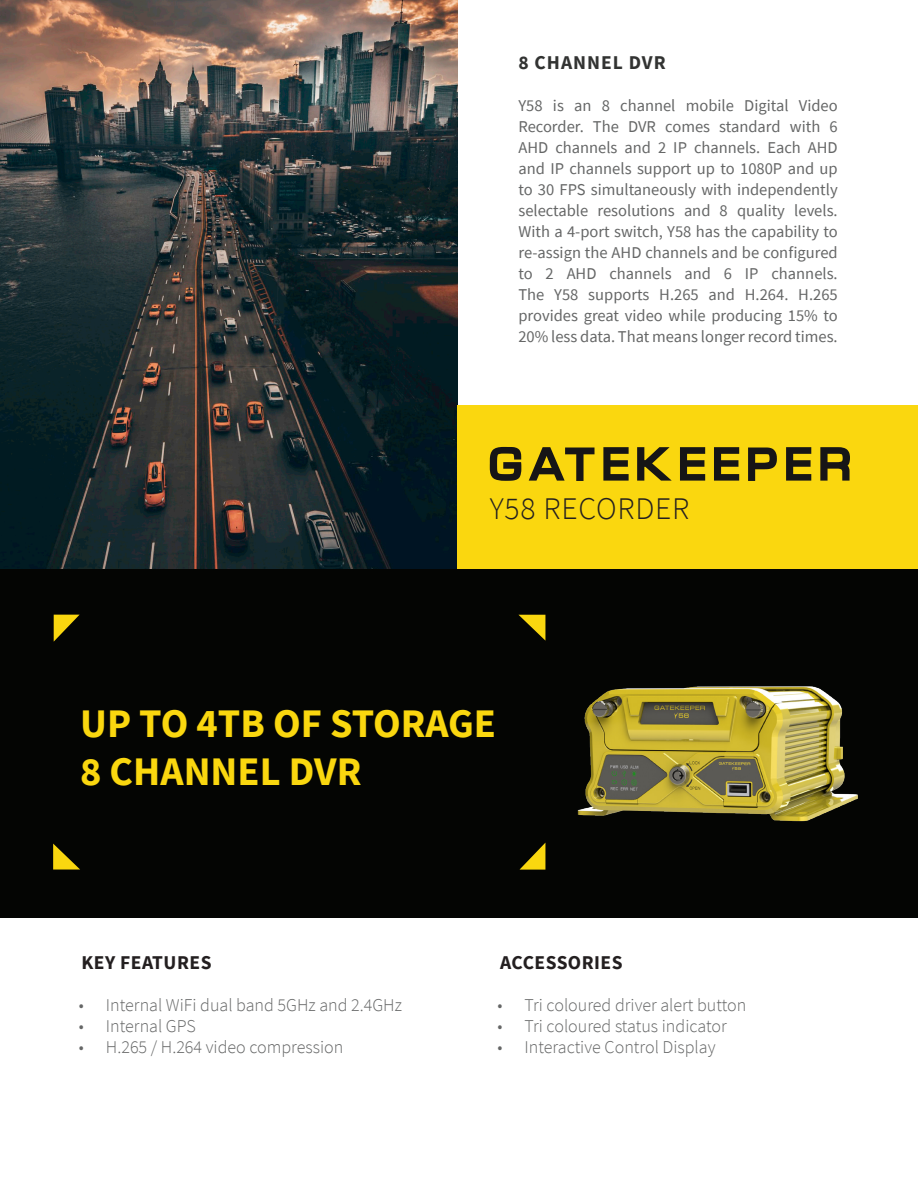
<style>
.page{position:relative;width:918px;height:1188px;background:#fff}
.page>*{position:absolute;margin:0;border:0;box-sizing:border-box;transform-origin:0 0}
.t1{font:700 40.5px "Source Sans Pro";color:#fad70f}
.t2{font:300 31.5px "Source Sans Pro";letter-spacing:.025em;color:#231f20}
.t3{font:700 19.5px "Source Sans Pro";letter-spacing:.025em;color:#231f20}
.t4{font:700 19.5px "Source Sans Pro";letter-spacing:.05em;color:#323332}
.t5{font:300 18px "Source Sans Pro";color:#656666}
.t6{font:16.5px/21px "Source Sans Pro";color:#656666;text-align:justify}
</style>
<div class="page">
<div style="left:0;top:568px;width:918px;height:350px;background:#040503"></div>
<img style="left:0;top:0;width:458px;height:568px">
<img style="left:577px;top:686px;width:281px;height:136px">
<svg style="left:54px;top:615px;width:25px;height:27px"></svg>
<svg style="left:520px;top:843px;width:25px;height:27px"></svg>
<svg style="left:53px;top:844px;width:27px;height:26px"></svg>
<svg style="left:519px;top:615px;width:26px;height:25px"></svg>
<div style="left:458px;top:405px;width:460px;height:163px;background:#fad70f"></div>
<svg style="left:490px;top:447px;width:31px;height:34px"></svg>
<svg style="left:529px;top:447px;width:66px;height:34px"></svg>
<svg style="left:603px;top:447px;width:26px;height:34px"></svg>
<svg style="left:637px;top:447px;width:35px;height:34px"></svg>
<svg style="left:680px;top:447px;width:25px;height:34px"></svg>
<svg style="left:714px;top:447px;width:25px;height:34px"></svg>
<svg style="left:748px;top:448px;width:29px;height:33px"></svg>
<svg style="left:786px;top:447px;width:25px;height:34px"></svg>
<svg style="left:820px;top:447px;width:30px;height:34px"></svg>
<p class="t4" style="left:518px;top:49px;width:149px">8 CHANNEL DVR</p>
<p class="t6" style="left:518px;top:95px;width:321px">Y58 is an 8 channel mobile Digital Video Recorder. The DVR comes standard with 6<br>AHD channels and 2 IP channels. Each AHD and IP channels support up to 1080P and up to 30 FPS simultaneously with independently selectable resolutions and 8 quality levels.</p>
<p class="t6" style="left:518px;top:221px;width:321px">With a 4-port switch, Y58 has the capability to re-assign the AHD channels and be configured to 2 AHD channels and 6 IP channels.</p>
<p class="t6" style="left:518px;top:284px;width:321px">The Y58 supports H.265 and H.264. H.265 provides great video while producing 15% to 20% less data. That means longer record times.</p>
<p class="t2" style="left:490px;top:490px;width:201px">Y58 RECORDER</p>
<p class="t1" style="left:80px;top:696px;width:418px">UP TO 4TB OF STORAGE</p>
<p class="t1" style="left:80px;top:745px;width:283px">8 CHANNEL DVR</p>
<p class="t3" style="left:81px;top:949px;width:132px">KEY FEATURES</p>
<p class="t5" style="left:79px;top:994px;width:325px">• Internal WiFi dual band 5GHz and 2.4GHz</p>
<p class="t5" style="left:79px;top:1015px;width:118px">• Internal GPS</p>
<p class="t5" style="left:79px;top:1036px;width:266px">• H.265 / H.264 video compression</p>
<p class="t3" style="left:500px;top:949px;width:124px">ACCESSORIES</p>
<p class="t5" style="left:498px;top:994px;width:250px">• Tri coloured driver alert button</p>
<p class="t5" style="left:498px;top:1015px;width:231px">• Tri coloured status indicator</p>
<p class="t5" style="left:498px;top:1036px;width:219px">• Interactive Control Display</p>
</div>
